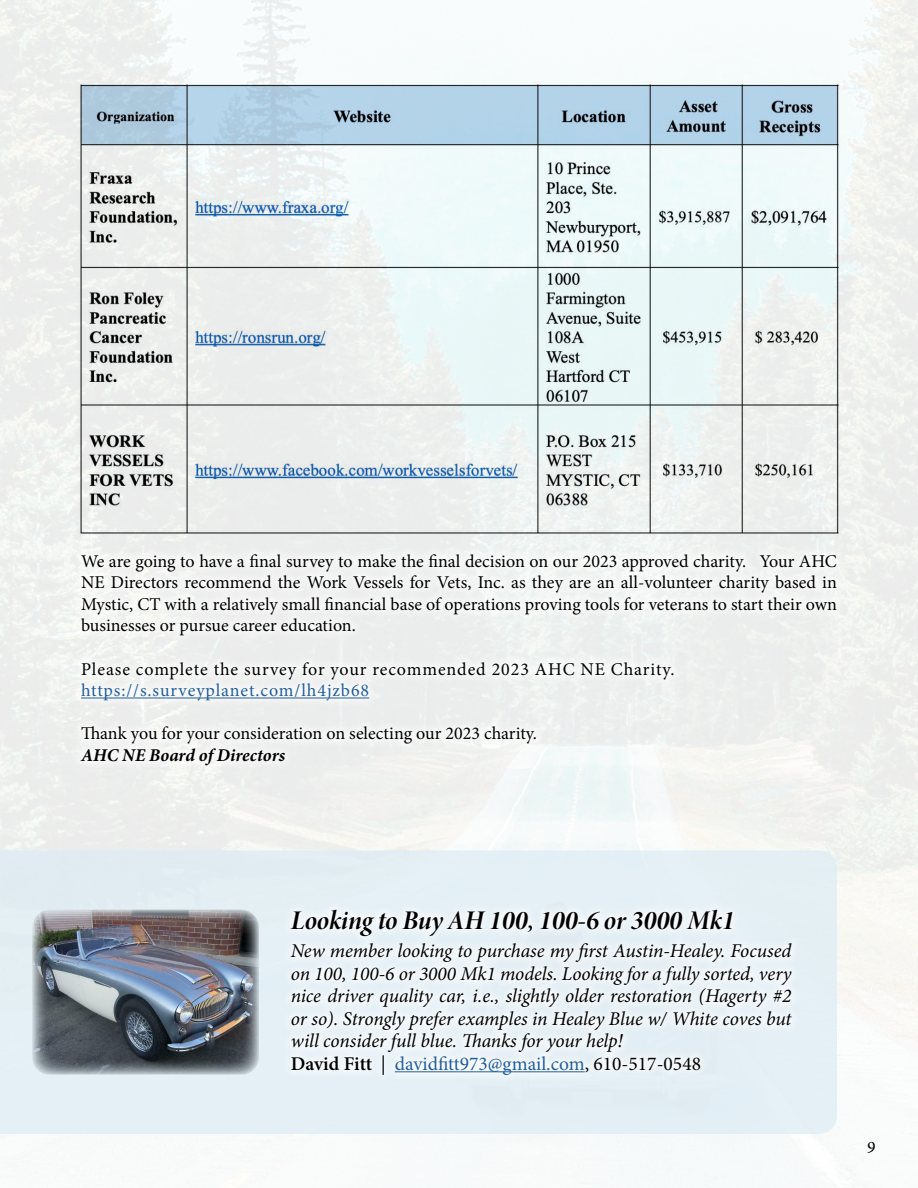
<style>
.page{position:relative;width:918px;height:1188px;background:#f4f6f3}
.page>*{position:absolute;margin:0;border:0;box-sizing:border-box;transform-origin:0 0}
.t1{font:27px "Minion Pro Bold It Disp";color:#000}
.t2{font:italic 19.5px/22.5px "Minion Pro";letter-spacing:-.01em;color:#000}
.t3{font:18px/21.6px "Minion Pro";letter-spacing:.005em;color:#000;text-align:justify}
.t4{font:18px "Minion Pro";letter-spacing:.05em;color:#000}
.t5{font:18px "Minion Pro";letter-spacing:.05em;color:#215e9e}
.t6{font:italic 700 18px "Minion Pro";color:#000}
.s1{font-weight:600;font-style:normal}
.s2{font-style:normal}
.s3{font-style:normal;color:#215e9e}
</style>
<div class="page">
<img style="left:78px;top:81px;width:763px;height:456px">
<div style="left:0;top:850px;width:837px;height:284px;background:#e4eff6"></div>
<div style="left:71px;top:544px;width:775px;height:230px;background:#f0f2f1"></div>
<hr style="left:81px;top:698px;width:288px;height:1px;background:#215e9e">
<div style="left:281px;top:900px;width:520px;height:184px;background:#ecf4f8"></div>
<hr style="left:395px;top:1071px;width:190px;height:1px;background:#215e9e">
<img style="left:32px;top:909px;width:227px;height:166px">
<p class="t3" style="left:81px;top:550px;width:757px">We are going to have a final survey to make the final decision on our 2023 approved charity. Your AHC NE Directors recommend the Work Vessels for Vets, Inc. as they are an all-volunteer charity based in Mystic, CT with a relatively small financial base of operations proving tools for veterans to start their own businesses or pursue career education.</p>
<p class="t4" style="left:81px;top:657px;width:595px">Please complete the survey for your recommended 2023 AHC NE Charity.</p>
<p class="t5" style="left:81px;top:678px;width:290px">https://s.surveyplanet.com/lh4jzb68</p>
<p class="t3" style="left:81px;top:723px;width:457px">Thank you for your consideration on selecting our 2023 charity.</p>
<p class="t6" style="left:81px;top:742px;width:206px">AHC NE Board of Directors</p>
<h1 class="t1" style="left:291px;top:902px;width:446px">Looking to Buy AH 100, 100-6 or 3000 Mk1</h1>
<p class="t2" style="left:291px;top:940px;width:502px">New member looking to purchase my first Austin-Healey. Focused on 100, 100-6 or 3000 Mk1 models. Looking for a fully sorted, very nice driver quality car, i.e., slightly older restoration (Hagerty #2 or so). Strongly prefer examples in Healey Blue w/ White coves but will consider full blue. Thanks for your help!<br><span class="s1">David Fitt</span> <span class="s2">|</span> <span class="s3">davidfitt973@gmail.com</span><span class="s2">, 610-517-0548</span></p>
<p class="t3" style="left:867px;top:1134px;width:10px">9</p>
</div>
